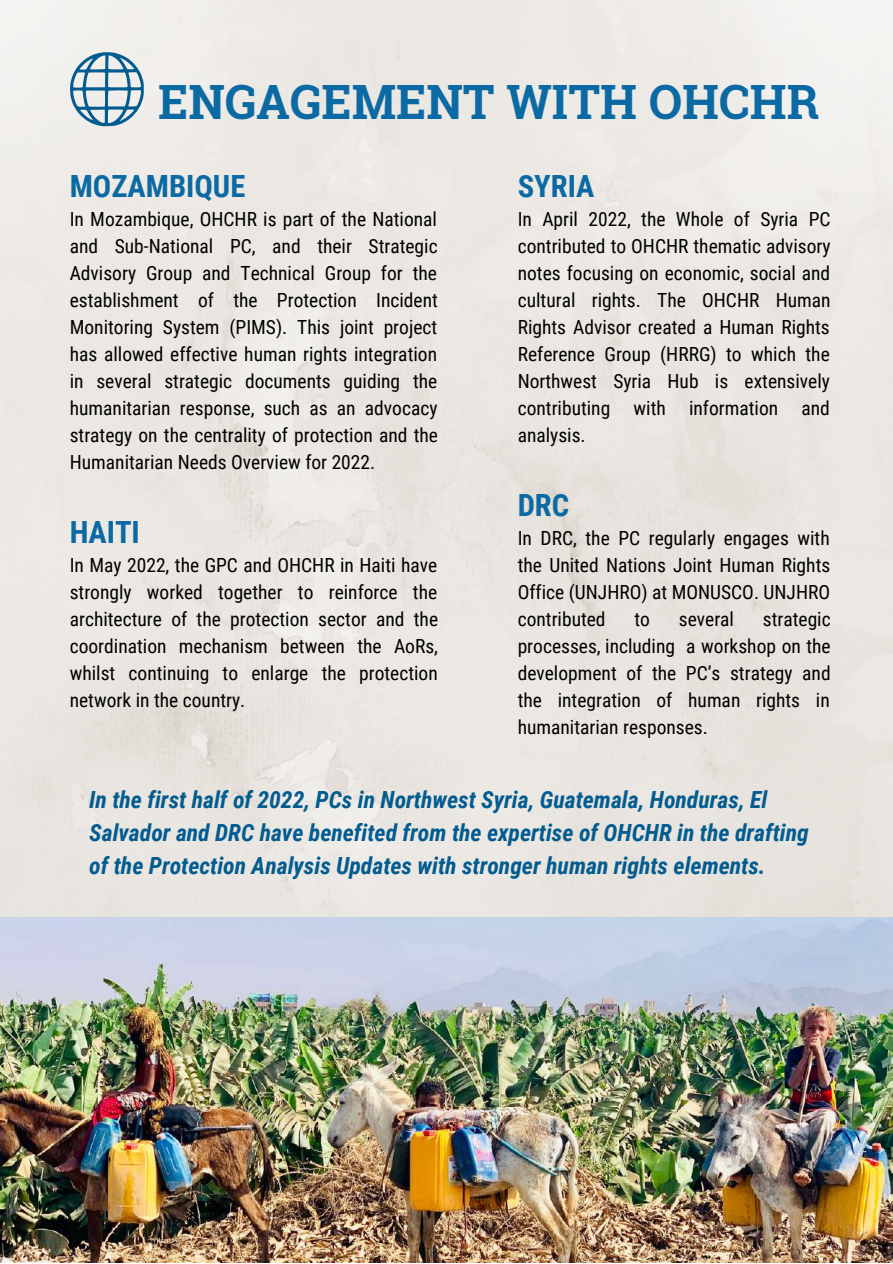
<style>
.page{position:relative;width:893px;height:1264px;background:#fff}
.page>*{position:absolute;margin:0;border:0;box-sizing:border-box;transform-origin:0 0}
.t1{font:700 47.25px "Roboto Slab";color:#0b6aa3}
.t2{font:700 30.6px "Roboto Condensed";color:#0b6aa3}
.t3{font:italic 700 23.7px/32.5px "Roboto Condensed";color:#035c90}
.t4{font:19.5px/27px "Roboto Condensed";color:#000;text-align:justify}
</style>
<div class="page">
<img style="left:0;top:917px;width:892px;height:345px">
<svg style="left:70px;top:52px;width:74px;height:74px;background:#a0bdcc"></svg>
<h1 class="t1" style="left:158px;top:70px;width:662px">ENGAGEMENT WITH OHCHR</h1>
<h2 class="t2" style="left:70px;top:168px;width:177px">MOZAMBIQUE</h2>
<p class="t4" style="left:70px;top:206px;width:370px">In Mozambique, OHCHR is part of the National and Sub-National PC, and their Strategic Advisory Group and Technical Group for the establishment of the Protection Incident Monitoring System (PIMS). This joint project has allowed effective human rights integration in several strategic documents guiding the humanitarian response, such as an advocacy strategy on the centrality of protection and the Humanitarian Needs Overview for 2022.</p>
<h2 class="t2" style="left:70px;top:514px;width:72px">HAITI</h2>
<p class="t4" style="left:70px;top:552px;width:370px">In May 2022, the GPC and OHCHR in Haiti have strongly worked together to reinforce the architecture of the protection sector and the coordination mechanism between the AoRs, whilst continuing to enlarge the protection network in the country.</p>
<h2 class="t2" style="left:517px;top:168px;width:78px">SYRIA</h2>
<p class="t4" style="left:517px;top:206px;width:314px">In April 2022, the Whole of Syria PC contributed to OHCHR thematic advisory notes focusing on economic, social and cultural rights. The OHCHR Human Rights Advisor created a Human Rights Reference Group (HRRG) to which the Northwest Syria Hub is extensively contributing with information and analysis.</p>
<h2 class="t2" style="left:517px;top:487px;width:53px">DRC</h2>
<p class="t4" style="left:517px;top:525px;width:314px">In DRC, the PC regularly engages with the United Nations Joint Human Rights Office (UNJHRO) at MONUSCO. UNJHRO contributed</p>
<p class="t4" style="left:634px;top:606px;width:17px">to</p>
<p class="t4" style="left:678px;top:606px;width:57px">several</p>
<p class="t4" style="left:517px;top:606px;width:314px;text-indent:245px">strategic processes, including a workshop on the development of the PC’s strategy and the integration of human rights in humanitarian responses.</p>
<p class="t3" style="left:89px;top:784px;width:721px">In the first half of 2022, PCs in Northwest Syria, Guatemala, Honduras, El<br>Salvador and DRC have benefited from the expertise of OHCHR in the drafting of the Protection Analysis Updates with stronger human rights elements.</p>
</div>
